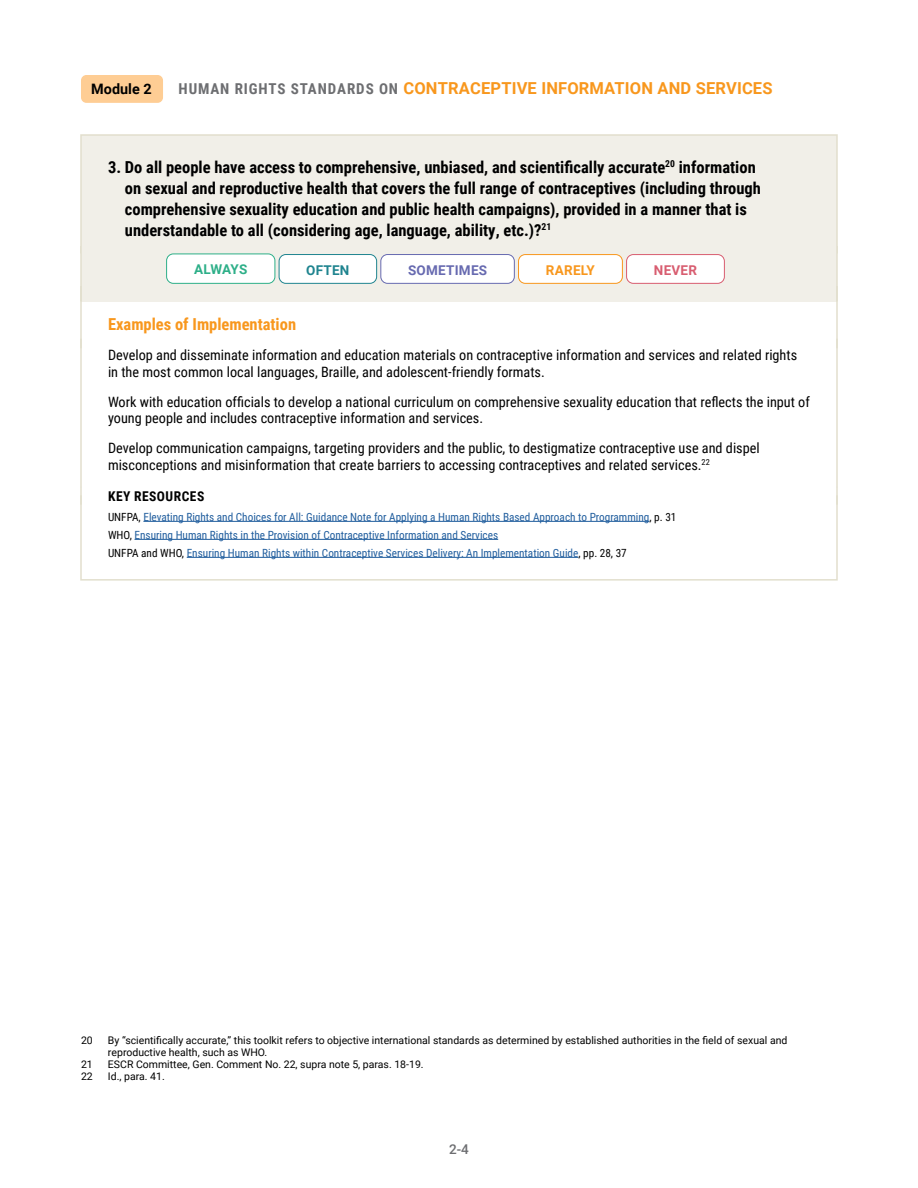
<style>
.page{position:relative;width:918px;height:1188px;background:#fff}
.page>*{position:absolute;margin:0;border:0;box-sizing:border-box;transform-origin:0 0}
.t1{font:700 16.5px/21px "Roboto Condensed";color:#000}
.t2{font:700 16.5px "Roboto";letter-spacing:.01em;color:#f8971d}
.t3{font:700 16.5px "Roboto Condensed";color:#f8971d}
.t4{font:700 14.4px "Roboto";color:#000}
.t5{font:14.25px/16.5px "Roboto Condensed";color:#000}
.t6{font:700 13.5px "Roboto Condensed";letter-spacing:.035em;color:#000}
.t7{font:700 13.5px "Roboto";letter-spacing:.02em;color:#676ab0}
.t8{font:700 13.5px "Roboto";color:#2daf88}
.t9{font:700 13.5px "Roboto";letter-spacing:.02em;color:#f8971d}
.t10{font:700 13.5px "Roboto";letter-spacing:.015em;color:#1f848f}
.t11{font:700 13.5px "Roboto";letter-spacing:.02em;color:#d85d70}
.t12{font:500 13.5px "Roboto";color:#6d6e71}
.t13{font:11.25px/18px "Roboto Condensed";color:#215e9e}
.t14{font:10.5px/12px "Roboto";color:#000}
.s1{font-family:"Roboto Condensed";font-size:15px;color:#6d6e71}
.s2{color:#000}
</style>
<div class="page">
<div style="left:81px;top:75px;width:82px;height:28px;background:#fecd94;border-radius:5px"></div>
<div style="left:81px;top:135px;width:756px;height:119px;background:#f1efe8"></div>
<div style="left:80px;top:134px;width:758px;height:120px;border:2px solid #e2dfcd"></div>
<div style="left:81px;top:246px;width:756px;height:56px;background:#f1efe8"></div>
<hr style="left:80px;top:246px;width:2px;height:56px;background:#e2dfcd">
<hr style="left:836px;top:246px;width:2px;height:56px;background:#e2dfcd">
<hr style="left:80px;top:286px;width:2px;height:62px;background:#e2dfcd">
<hr style="left:836px;top:286px;width:2px;height:62px;background:#e2dfcd">
<hr style="left:80px;top:339px;width:2px;height:148px;background:#e2dfcd">
<hr style="left:836px;top:339px;width:2px;height:148px;background:#e2dfcd">
<svg style="left:80px;top:487px;width:2px;height:8px"></svg>
<svg style="left:836px;top:487px;width:2px;height:8px"></svg>
<div style="left:80px;top:495px;width:758px;height:86px;border:2px solid #e2dfcd"></div>
<hr style="left:143px;top:521px;width:506px;height:1px;background:#215e9e">
<hr style="left:135px;top:539px;width:363px;height:1px;background:#215e9e">
<hr style="left:187px;top:557px;width:391px;height:1px;background:#215e9e">
<div style="left:167px;top:254px;width:108px;height:29px;background:#fff;border-radius:7px"></div>
<div style="left:166px;top:254px;width:109px;height:30px;border:1px solid #2daf88;border-radius:7px"></div>
<div style="left:279px;top:255px;width:98px;height:28px;background:#fff;border-radius:7px"></div>
<div style="left:279px;top:254px;width:98px;height:30px;border:1px solid #1f848f;border-radius:7px"></div>
<div style="left:381px;top:255px;width:133px;height:28px;background:#fff;border-radius:7px"></div>
<div style="left:381px;top:254px;width:134px;height:30px;border:1px solid #676ab0;border-radius:7px"></div>
<div style="left:519px;top:255px;width:103px;height:28px;background:#fff;border-radius:7px"></div>
<div style="left:518px;top:254px;width:105px;height:30px;border:1px solid #f8971d;border-radius:7px"></div>
<div style="left:627px;top:255px;width:97px;height:28px;background:#fff;border-radius:7px"></div>
<div style="left:626px;top:254px;width:99px;height:30px;border:1px solid #d85d70;border-radius:7px"></div>
<p class="t4" style="left:91px;top:78px;width:62px">Module 2</p>
<p class="t2" style="left:179px;top:76px;width:595px"><span class="s1">HUMAN RIGHTS STANDARDS ON</span> CONTRACEPTIVE INFORMATION AND SERVICES</p>
<p class="t1" style="left:125px;top:156px;width:638px;text-indent:-17px">3. Do all people have access to comprehensive, unbiased, and scientifically accurate<sup>20</sup> information on sexual and reproductive health that covers the full range of contraceptives (including through comprehensive sexuality education and public health campaigns), provided in a manner that is understandable to all (considering age, language, ability, etc.)?<sup>21</sup></p>
<p class="t8" style="left:194px;top:260px;width:55px">ALWAYS</p>
<p class="t10" style="left:306px;top:261px;width:45px">OFTEN</p>
<p class="t7" style="left:408px;top:261px;width:81px">SOMETIMES</p>
<p class="t9" style="left:546px;top:261px;width:51px">RARELY</p>
<p class="t11" style="left:654px;top:261px;width:45px">NEVER</p>
<p class="t3" style="left:108px;top:313px;width:190px">Examples of Implementation</p>
<p class="t5" style="left:108px;top:346px;width:691px">Develop and disseminate information and education materials on contraceptive information and services and related rights in the most common local languages, Braille, and adolescent-friendly formats.</p>
<p class="t5" style="left:108px;top:393px;width:703px">Work with education officials to develop a national curriculum on comprehensive sexuality education that reflects the input of young people and includes contraceptive information and services.</p>
<p class="t5" style="left:108px;top:439px;width:653px">Develop communication campaigns, targeting providers and the public, to destigmatize contraceptive use and dispel misconceptions and misinformation that create barriers to accessing contraceptives and related services.<sup>22</sup></p>
<p class="t6" style="left:108px;top:487px;width:98px">KEY RESOURCES</p>
<p class="t13" style="left:108px;top:507px;width:570px"><span class="s2">UNFPA,</span> Elevating Rights and Choices for All: Guidance Note for Applying a Human Rights Based Approach to Programming<span class="s2">, p. 31<br>WHO,</span> Ensuring Human Rights in the Provision of Contraceptive Information and Services<br><span class="s2">UNFPA and WHO,</span> Ensuring Human Rights within Contraceptive Services Delivery: An Implementation Guide<span class="s2">, pp. 28, 37</span></p>
<p class="t14" style="left:81px;top:1034px;width:13px">20</p>
<p class="t14" style="left:108px;top:1034px;width:681px">By “scientifically accurate,” this toolkit refers to objective international standards as determined by established authorities in the field of sexual and reproductive health, such as WHO.</p>
<p class="t14" style="left:81px;top:1058px;width:13px">21</p>
<p class="t14" style="left:108px;top:1058px;width:317px">ESCR Committee, Gen. Comment No. 22, supra note 5, paras. 18-19.</p>
<p class="t14" style="left:81px;top:1070px;width:13px">22</p>
<p class="t14" style="left:108px;top:1070px;width:58px">Id., para. 41.</p>
<p class="t12" style="left:449px;top:1140px;width:21px">2-4</p>
</div>
